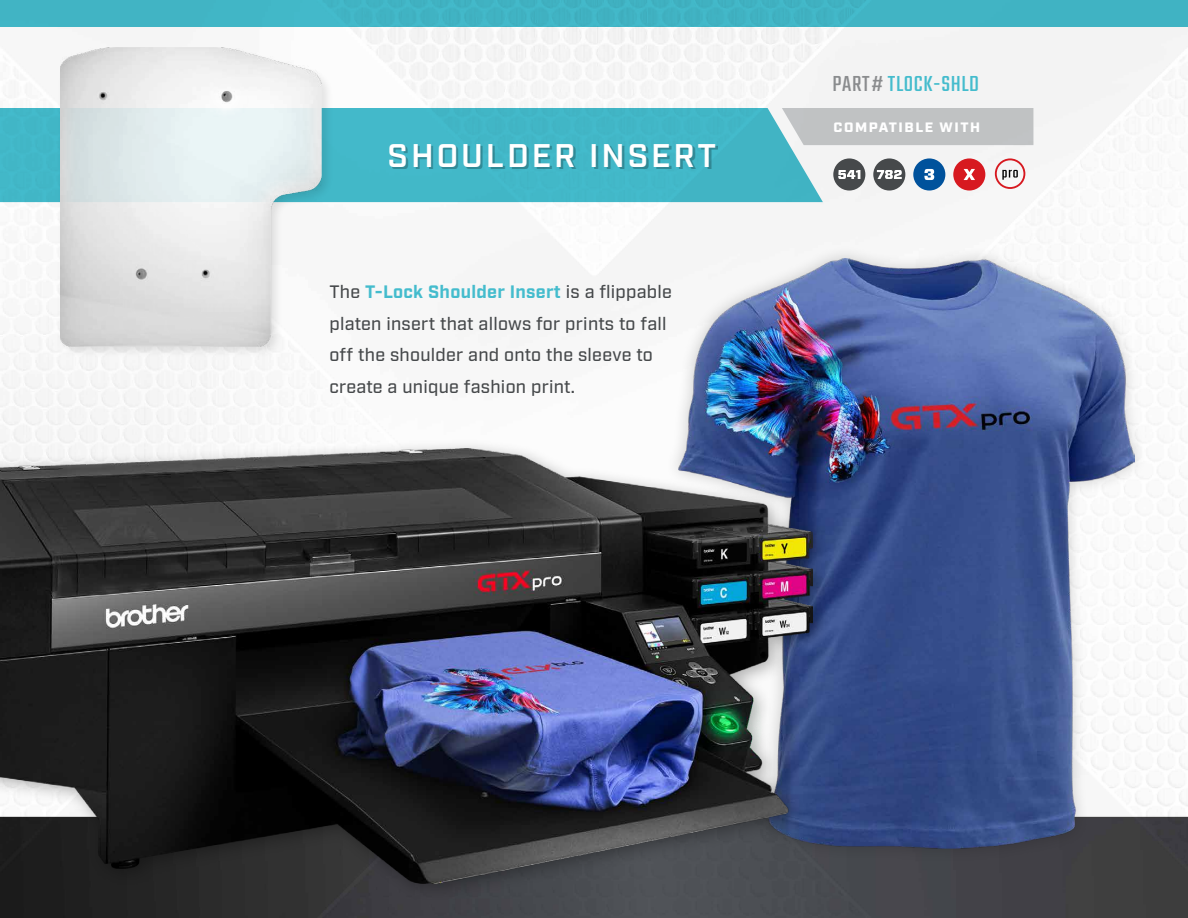
<style>
.page{position:relative;width:1188px;height:918px;background:#fff}
.page>*{position:absolute;margin:0;border:0;box-sizing:border-box;transform-origin:0 0}
.t1{font:600 32.7px "Industry";letter-spacing:.09em;color:#fff}
.t2{font:24px "Teko";letter-spacing:.025em;color:#44bccd}
.t3{font:500 18px/31.5px "Industry";letter-spacing:.015em;color:#46494b}
.t4{font:900 13.65px "Industry";letter-spacing:.11em;color:#fff;scale:1.05 1}
.s1{font-weight:700;color:#44bccd}
.s2{color:#8a8c8e}
</style>
<div class="page">
<img style="left:0;top:27px;width:1188px;height:891px">
<div style="left:665px;top:244px;width:483px;height:620px;background:#000;opacity:.2"></div>
<img style="left:678px;top:259px;width:456px;height:590px">
<div style="left:0;top:0;width:1188px;height:27px;background:#41b4c4"></div>
<div style="left:0;top:108px;width:823px;height:94px;background:#42b8c8"></div>
<div style="left:392px;top:146px;width:326px;height:23px;background:#000;opacity:.25"></div>
<div style="left:57px;top:45px;width:277px;height:313px;background:#000;opacity:.1"></div>
<img style="left:60px;top:48px;width:262px;height:298px">
<div style="left:782px;top:108px;width:251px;height:37px;background:#c0c2c3"></div>
<div style="left:953px;top:158px;width:32px;height:33px;background:#d71920;border-radius:50%"></div>
<svg style="left:964px;top:169px;width:11px;height:11px"></svg>
<div style="left:873px;top:158px;width:32px;height:33px;background:#46494b;border-radius:50%"></div>
<svg style="left:877px;top:170px;width:25px;height:9px"></svg>
<div style="left:833px;top:158px;width:32px;height:33px;background:#46494b;border-radius:50%"></div>
<svg style="left:838px;top:170px;width:22px;height:9px"></svg>
<div style="left:913px;top:158px;width:32px;height:33px;background:#00529c;border-radius:50%"></div>
<svg style="left:924px;top:169px;width:10px;height:11px"></svg>
<div style="left:995px;top:158px;width:30px;height:31px;border:2px solid #d71920;border-radius:50%"></div>
<svg style="left:1002px;top:170px;width:16px;height:10px"></svg>
<div style="left:0;top:438px;width:832px;height:465px;background:#000;opacity:.3"></div>
<img style="left:0;top:449px;width:812px;height:434px">
<h1 class="t1" style="left:388px;top:136px;width:330px">SHOULDER INSERT</h1>
<p class="t3" style="left:329px;top:277px;width:344px">The <span class="s1">T-Lock Shoulder Insert</span> is a flippable platen insert that allows for prints to fall off the shoulder and onto the sleeve to create a unique fashion print.</p>
<h2 class="t2" style="left:833px;top:71px;width:148px"><span class="s2">PART#</span> TLOCK-SHLD</h2>
<p class="t4" style="left:834px;top:119px;width:141px">COMPATIBLE WITH</p>
</div>
